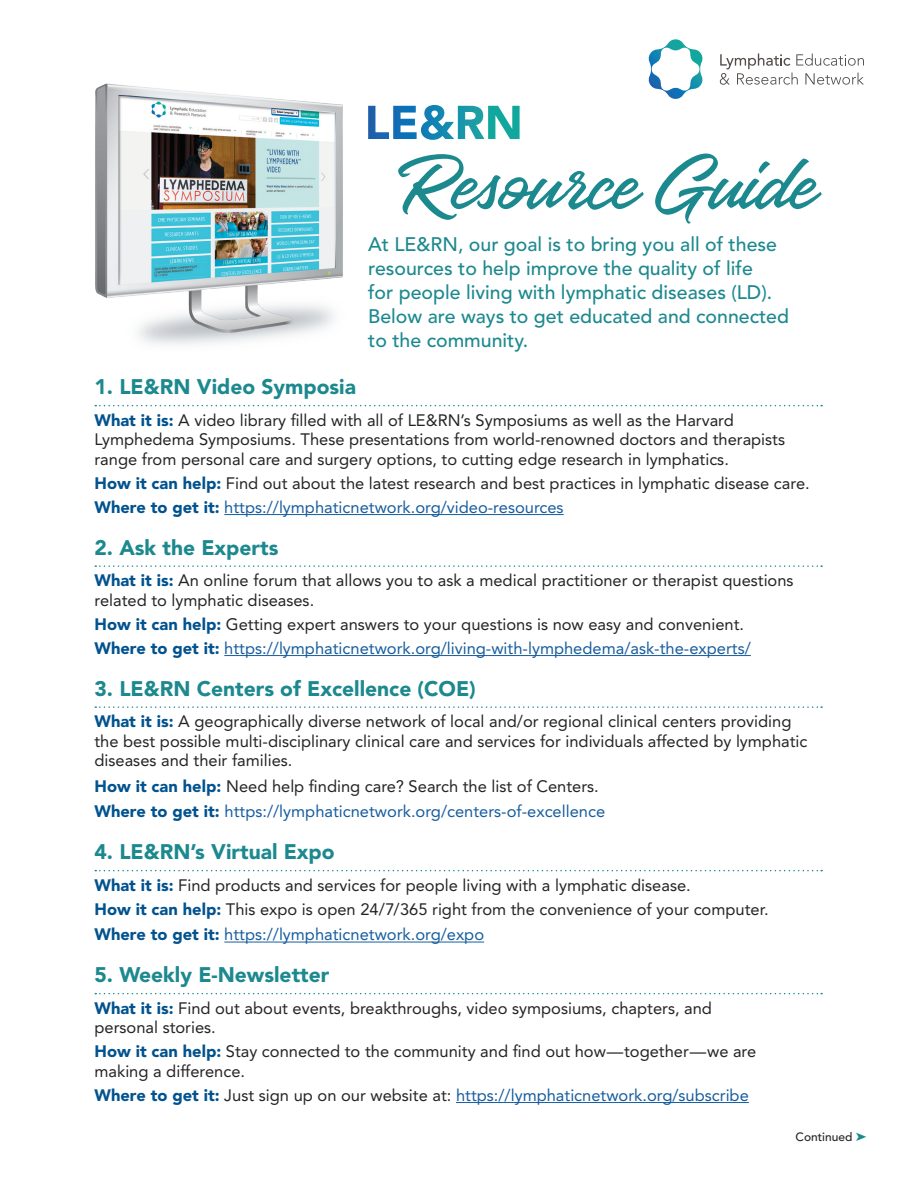
<style>
.page{position:relative;width:918px;height:1188px;background:#fff}
.page>*{position:absolute;margin:0;border:0;box-sizing:border-box;transform-origin:0 0}
.t1{font:75px "Hangbird";letter-spacing:-.01em;color:#1c898f}
.Numbered_Heading{font:900 21px "Avenir LT Std";color:#1c898f}
.t2{font:500 19.5px/24px "Avenir LT Std";color:#1c898f}
.Body_Copy{font:16.5px/19.5px "Avenir LT Std";color:#262324}
.Body_Copy-2{font:16.5px "Avenir LT Std";color:#175d9e}
.t3{font:500 12px "Avenir LT Std";color:#262324}
.s1{font-weight:900;color:#01528e}
.s2{color:#262324}
.s3{color:#1c898f}
</style>
<div class="page">
<svg style="left:95px;top:405px;width:727px;height:1px"></svg>
<hr style="left:224px;top:514px;width:340px;height:1px;background:#175d9e">
<svg style="left:95px;top:565px;width:727px;height:2px"></svg>
<hr style="left:224px;top:655px;width:527px;height:1px;background:#175d9e">
<svg style="left:95px;top:706px;width:727px;height:2px"></svg>
<svg style="left:95px;top:870px;width:727px;height:1px"></svg>
<hr style="left:224px;top:942px;width:260px;height:1px;background:#175d9e">
<svg style="left:95px;top:993px;width:727px;height:1px"></svg>
<hr style="left:456px;top:1102px;width:293px;height:1px;background:#175d9e">
<img style="left:95px;top:83px;width:248px;height:262px">
<svg style="left:368px;top:105px;width:152px;height:35px"></svg>
<svg style="left:648px;top:39px;width:55px;height:60px"></svg>
<svg style="left:720px;top:54px;width:144px;height:31px"></svg>
<p class="t1" style="left:397px;top:123px;width:415px">Resource Guide</p>
<p class="t2" style="left:368px;top:232px;width:422px">At LE&amp;RN, our goal is to bring you all of these resources to help improve the quality of life<br>for people living with lymphatic diseases (LD).<br>Below are ways to get educated and connected to the community.</p>
<p class="Numbered_Heading" style="left:94px;top:374px;width:263px">1. LE&amp;RN Video Symposia</p>
<p class="Body_Copy" style="left:94px;top:411px;width:692px"><span class="s1">What it is:</span> A video library filled with all of LE&amp;RN’s Symposiums as well as the Harvard<br>Lymphedema Symposiums. These presentations from world-renowned doctors and therapists range from personal care and surgery options, to cutting edge research in lymphatics.</p>
<p class="Body_Copy" style="left:94px;top:474px;width:717px"><span class="s1">How it can help:</span> Find out about the latest research and best practices in lymphatic disease care.</p>
<p class="Body_Copy-2" style="left:94px;top:498px;width:471px"><span class="s1">Where to get it:</span> https://lymphaticnetwork.org/video-resources</p>
<p class="Numbered_Heading" style="left:94px;top:535px;width:185px">2. Ask the Experts</p>
<p class="Body_Copy" style="left:94px;top:571px;width:701px"><span class="s1">What it is:</span> An online forum that allows you to ask a medical practitioner or therapist questions related to lymphatic diseases.</p>
<p class="Body_Copy" style="left:94px;top:615px;width:651px"><span class="s1">How it can help:</span> Getting expert answers to your questions is now easy and convenient.</p>
<p class="Body_Copy-2" style="left:94px;top:639px;width:658px"><span class="s1">Where to get it:</span> https://lymphaticnetwork.org/living-with-lymphedema/ask-the-experts/</p>
<p class="Numbered_Heading" style="left:94px;top:676px;width:383px">3. LE&amp;RN Centers of Excellence (COE)</p>
<p class="Body_Copy" style="left:94px;top:712px;width:715px"><span class="s1">What it is:</span> A geographically diverse network of local and/or regional clinical centers providing the best possible multi-disciplinary clinical care and services for individuals affected by lymphatic diseases and their families.</p>
<p class="Body_Copy" style="left:94px;top:777px;width:506px"><span class="s1">How it can help:</span> Need help finding care? Search the list of Centers.</p>
<p class="Body_Copy-2" style="left:94px;top:802px;width:512px"><span class="s1">Where to get it:</span> https://lymphaticnetwork.org/centers-of-excellence</p>
<p class="Numbered_Heading" style="left:94px;top:839px;width:242px">4. LE&amp;RN’s Virtual Expo</p>
<p class="Body_Copy" style="left:94px;top:876px;width:598px"><span class="s1">What it is:</span> Find products and services for people living with a lymphatic disease.</p>
<p class="Body_Copy" style="left:94px;top:900px;width:676px"><span class="s1">How it can help:</span> This expo is open 24/7/365 right from the convenience of your computer.</p>
<p class="Body_Copy-2" style="left:94px;top:925px;width:391px"><span class="s1">Where to get it:</span> https://lymphaticnetwork.org/expo</p>
<p class="Numbered_Heading" style="left:94px;top:962px;width:236px">5. Weekly E-Newsletter</p>
<p class="Body_Copy" style="left:94px;top:999px;width:619px"><span class="s1">What it is:</span> Find out about events, breakthroughs, video symposiums, chapters, and personal stories.</p>
<p class="Body_Copy" style="left:94px;top:1042px;width:663px"><span class="s1">How it can help:</span> Stay connected to the community and find out how—together—we are making a difference.</p>
<p class="Body_Copy-2" style="left:94px;top:1086px;width:656px"><span class="s1">Where to get it:</span> <span class="s2">Just sign up on our website at:</span> https://lymphaticnetwork.org/subscribe</p>
<p class="t3" style="left:796px;top:1130px;width:73px">Continued <span class="s3">➤</span></p>
</div>
